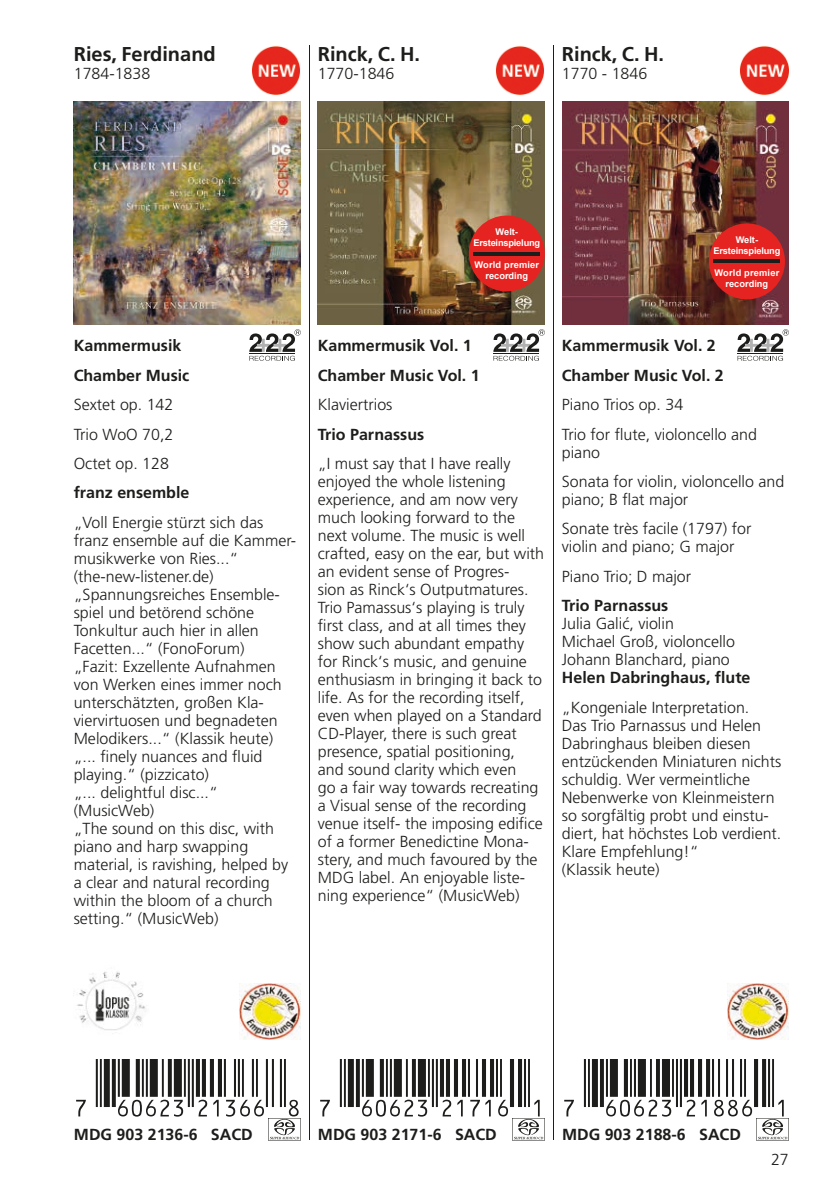
<style>
.page{position:relative;width:840px;height:1191px;background:#fff}
.page>*{position:absolute;margin:0;border:0;box-sizing:border-box;transform-origin:0 0}
.t1{font:157.2px "Code EAN";color:#1d1d1b}
.t2{font:700 20px "Frutiger";color:#1d1d1b}
.t3{font:300 16px/18px "Frutiger";color:#1d1d1b}
.t4{font:700 16px/29.4px "Frutiger";color:#1d1d1b}
.t5{font:700 9.2px/11px "Arial";color:#fff;text-align:center}
.t6{font:700 9.2px/11px "Arial";letter-spacing:-.02em;color:#fff;text-align:center}
.s1{font-weight:700}
.s2{font-family:"Frutiger CE"}
</style>
<div class="page">
<hr style="left:309px;top:45px;width:1px;height:1095px;background:#1d1d1b">
<hr style="left:552px;top:45px;width:1px;height:1095px;background:#1d1d1b">
<img style="left:74px;top:102px;width:226px;height:223px">
<img style="left:252px;top:46px;width:48px;height:50px">
<svg style="left:268px;top:1118px;width:33px;height:22px"></svg>
<svg style="left:249px;top:329px;width:51px;height:32px"></svg>
<img style="left:77px;top:972px;width:67px;height:62px">
<img style="left:129px;top:1002px;width:17px;height:21px">
<img style="left:239px;top:983px;width:62px;height:56px">
<img style="left:318px;top:102px;width:226px;height:223px">
<img style="left:496px;top:46px;width:48px;height:50px">
<svg style="left:512px;top:1118px;width:32px;height:22px"></svg>
<svg style="left:493px;top:329px;width:51px;height:32px"></svg>
<div style="left:468px;top:215px;width:76px;height:76px;background:#e52421;border-radius:50%"></div>
<hr style="left:473px;top:252px;width:66px;height:3px;background:#1d1d1b">
<img style="left:562px;top:102px;width:226px;height:223px">
<svg style="left:756px;top:1118px;width:32px;height:22px"></svg>
<svg style="left:737px;top:329px;width:51px;height:32px"></svg>
<img style="left:740px;top:46px;width:48px;height:50px">
<img style="left:727px;top:983px;width:61px;height:56px">
<div style="left:708px;top:223px;width:76px;height:76px;background:#e52421;border-radius:50%"></div>
<hr style="left:713px;top:260px;width:66px;height:3px;background:#1d1d1b">
<p class="t2" style="left:74px;top:42px;width:143px">Ries, Ferdinand</p>
<p class="t3" style="left:74px;top:65px;width:78px">1784-1838</p>
<p class="t2" style="left:317px;top:42px;width:104px">Rinck, C. H.</p>
<p class="t3" style="left:317px;top:65px;width:78px">1770-1846</p>
<p class="t2" style="left:561px;top:42px;width:104px">Rinck, C. H.</p>
<p class="t3" style="left:561px;top:65px;width:87px">1770 - 1846</p>
<p class="t4" style="left:74px;top:331px;width:117px">Kammermusik<br>Chamber Music</p>
<p class="t3" style="left:74px;top:390px;width:101px;line-height:29.4px;text-align:justify">Sextet op. 142<br>Trio WoO 70,2<br>Octet op. 128</p>
<p class="t4" style="left:74px;top:478px;width:117px">franz ensemble</p>
<p class="t3" style="left:74px;top:513px;width:224px">„Voll Energie stürzt sich das franz ensemble auf die Kammer&shy;musikwerke von Ries...“ (the-new-listener.de) „Spannungsreiches Ensemble&shy;spiel und betörend schöne<br>Tonkultur auch hier in allen<br>Facetten...“ (FonoForum)<br>„Fazit: Exzellente Aufnahmen von Werken eines immer noch unterschätzten, großen Kla&shy;viervirtuosen und begnadeten<br>Melodikers...“ (Klassik heute) „... finely nuances and fluid playing.“ (pizzicato)<br>„... delightful disc...“ (MusicWeb)<br>„The sound on this disc, with piano and harp swapping material, is ravishing, helped by a clear and natural recording within the bloom of a church setting.“ (MusicWeb)</p>
<p class="t6" style="left:473px;top:226px;width:68px">Welt-<br>Ersteinspielung</p>
<p class="t5" style="left:474px;top:259px;width:66px">World premier recording</p>
<p class="t6" style="left:713px;top:234px;width:68px">Welt-<br>Ersteinspielung</p>
<p class="t5" style="left:714px;top:267px;width:66px">World premier recording</p>
<p class="t4" style="left:317px;top:331px;width:163px">Kammermusik Vol. 1<br>Chamber Music Vol. 1</p>
<p class="t3" style="left:317px;top:396px;width:76px">Klaviertrios</p>
<p class="t4" style="left:317px;top:419px;width:108px">Trio Parnassus</p>
<p class="t3" style="left:317px;top:454px;width:228px">„I must say that I have really enjoyed the whole listening experience, and am now very much looking forward to the next volume. The music is well crafted, easy on the ear, but with an evident sense of Progres-<br>sion as Rinck‘s Outputmatures.<br>Trio Pamassus‘s playing is truly first class, and at all times they show such abundant empathy for Rinck‘s music, and genuine enthusiasm in bringing it back to life. As for the recording itself, even when played on a Standard<br>CD-Player, there is such great presence, spatial positioning, and sound clarity which even<br>go a fair way towards recreating a Visual sense of the recording venue itself- the imposing edifice of a former Benedictine Mona&shy;stery, and much favoured by the<br>MDG label. An enjoyable liste&shy;ning experience“ (MusicWeb)</p>
<p class="t4" style="left:561px;top:331px;width:163px">Kammermusik Vol. 2<br>Chamber Music Vol. 2</p>
<p class="t3" style="left:561px;top:390px;width:197px;line-height:29.4px">Piano Trios op. 34<br>Trio for flute, violoncello and</p>
<p class="t3" style="left:561px;top:437px;width:224px;line-height:29.4px">piano<br>Sonata for violin, violoncello and</p>
<p class="t3" style="left:561px;top:485px;width:191px;line-height:29.4px">piano; B flat major<br>Sonate très facile (1797) for</p>
<p class="t3" style="left:561px;top:532px;width:174px;line-height:29.4px">violin and piano; G major<br>Piano Trio; D major</p>
<p class="t3" style="left:561px;top:597px;width:175px"><span class="s1">Trio Parnassus<br></span>Julia Gali<span class="s2">ć</span>, violin<br>Michael Groß, violoncello<br>Johann Blanchard, piano</p>
<p class="t4" style="left:561px;top:663px;width:190px">Helen Dabringhaus, flute</p>
<p class="t3" style="left:561px;top:698px;width:221px">„Kongeniale Interpretation.<br>Das Trio Parnassus und Helen<br>Dabringhaus bleiben diesen entzückenden Miniaturen nichts schuldig. Wer vermeintliche<br>Nebenwerke von Kleinmeistern so sorgfältig probt und einstu&shy;diert, hat höchstes Lob verdient.<br>Klare Empfehlung!“<br>(Klassik heute)</p>
<h1 class="t1" style="left:74px;top:970px;width:716px">7 *UZPZWE#XYCNN;*87 *UZPZWE#XYMYNY*17 *UZPZWE#XY,,NY*1</h1>
<p class="t4" style="left:74px;top:1120px;width:180px">MDG 903 2136-6 SACD</p>
<p class="t4" style="left:318px;top:1120px;width:180px">MDG 903 2171-6 SACD</p>
<p class="t4" style="left:561px;top:1120px;width:180px">MDG 903 2188-6 SACD</p>
<p class="t3" style="left:770px;top:1150px;width:19px">27</p>
</div>
